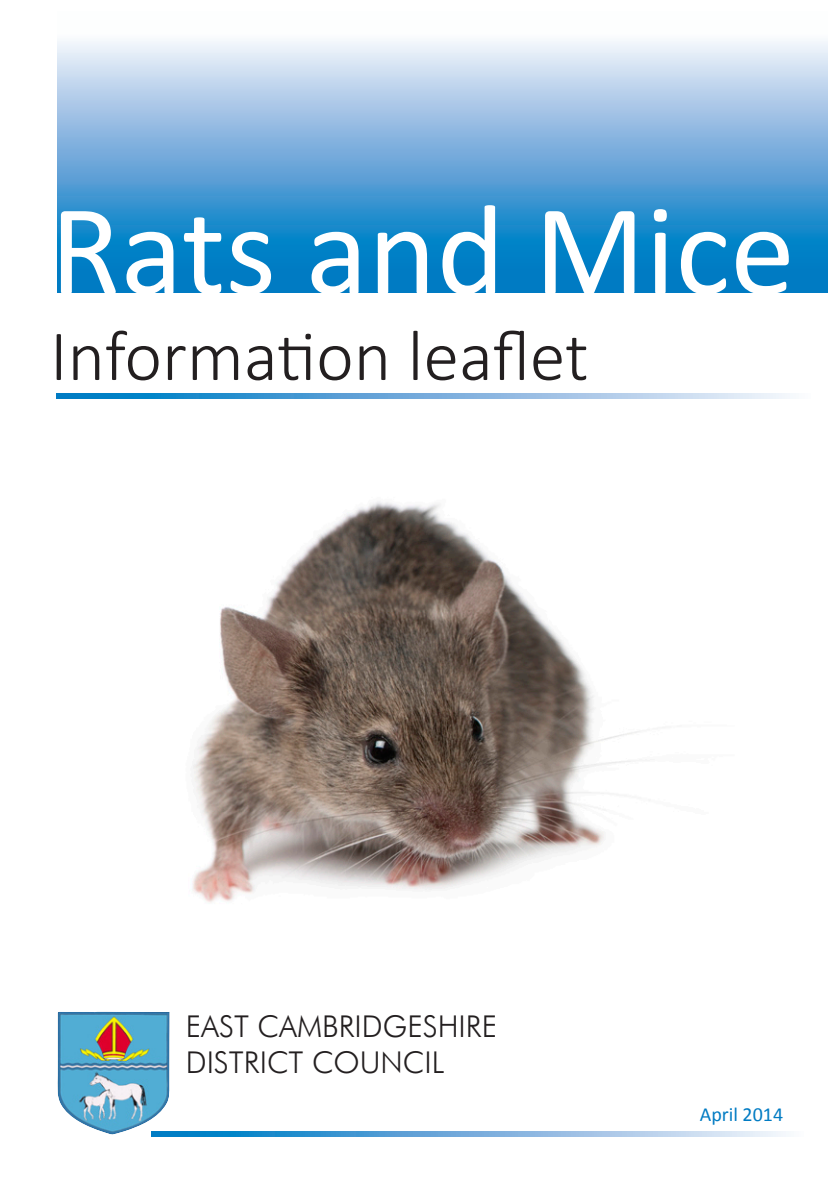
<style>
.page{position:relative;width:840px;height:1191px;background:#fff}
.page>*{position:absolute;margin:0;border:0;box-sizing:border-box;transform-origin:0 0}
.t1{font:130px "Calibri";color:#fff}
.t2{font:300 72px "Calibri";color:#231f20}
.t3{font:300 30px/36px "Futura BT";color:#231f20}
.t4{font:20px "Calibri";color:#007bc3}
</style>
<div class="page">
<svg style="left:57px;top:393px;width:733px;height:5px;background:#71afdc"></svg>
<svg style="left:151px;top:1131px;width:635px;height:5px;background:#72b0dc"></svg>
<svg style="left:57px;top:41px;width:769px;height:252px;background:#66aada"></svg>
<img style="left:193px;top:501px;width:447px;height:402px">
<img style="left:57px;top:1011px;width:112px;height:123px">
<h1 class="t1" style="left:50px;top:170px;width:746px">Rats and Mice</h1>
<h2 class="t2" style="left:50px;top:311px;width:540px">Information leaflet</h2>
<h3 class="t3" style="left:186px;top:1008px;width:313px">EAST CAMBRIDGESHIRE<br>DISTRICT COUNCIL</h3>
<p class="t4" style="left:699px;top:1102px;width:85px">April 2014</p>
</div>
